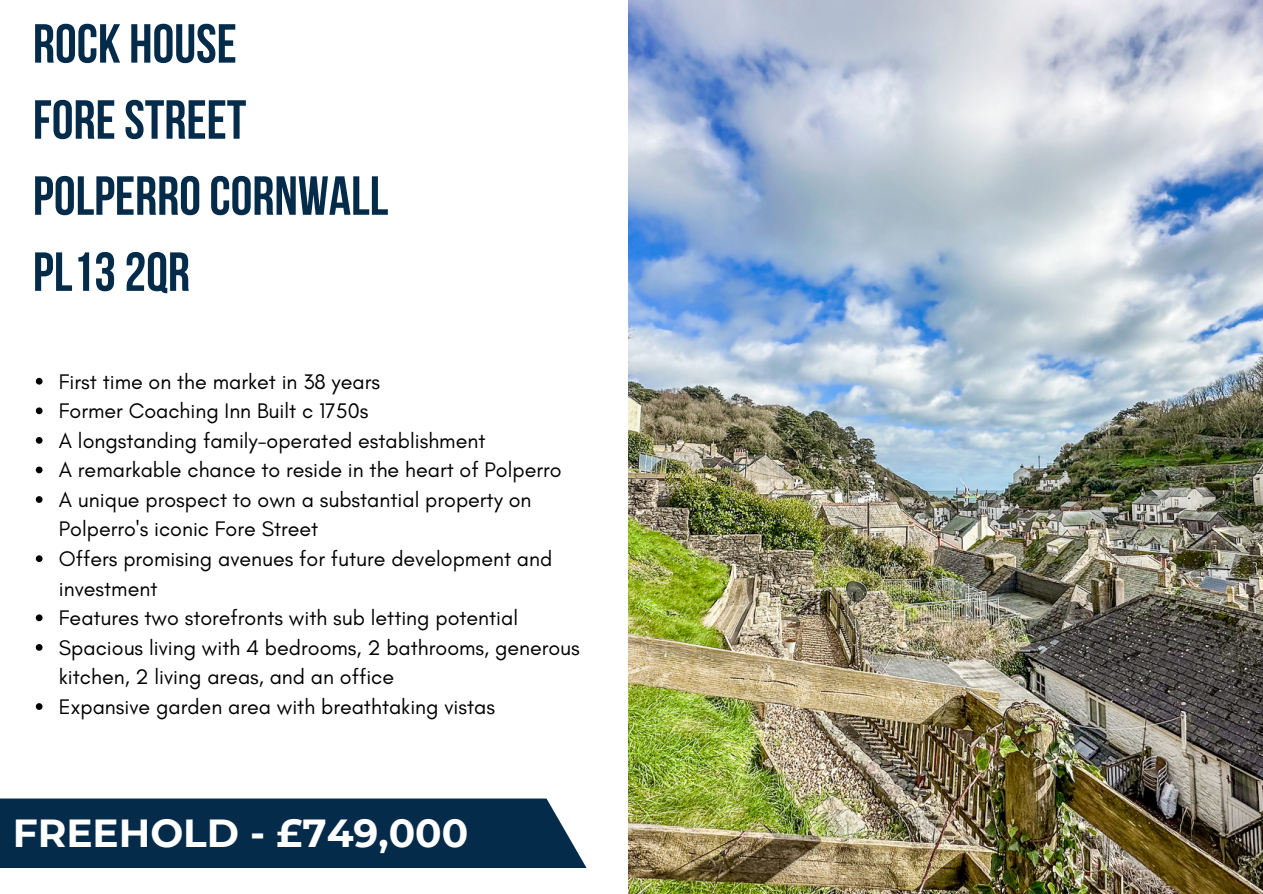
<style>
.page{position:relative;width:1263px;height:894px;background:#fff}
.page>*{position:absolute;margin:0;border:0;box-sizing:border-box;transform-origin:0 0}
.t1{font:700 54.9px/76.1px "Bebas Neue";color:#052b4b}
.t2{font:700 39px "Montserrat";color:#fff}
.t3{font:21.45px/29.5px "Glacial Indifference";color:#000}
</style>
<div class="page">
<img style="left:629px;top:0;width:634px;height:893px">
<svg style="left:36px;top:378px;width:7px;height:6px"></svg>
<svg style="left:36px;top:407px;width:7px;height:7px"></svg>
<svg style="left:36px;top:437px;width:7px;height:6px"></svg>
<svg style="left:36px;top:466px;width:7px;height:7px"></svg>
<svg style="left:36px;top:496px;width:7px;height:6px"></svg>
<svg style="left:36px;top:555px;width:7px;height:7px"></svg>
<svg style="left:36px;top:614px;width:7px;height:7px"></svg>
<svg style="left:36px;top:644px;width:7px;height:6px"></svg>
<svg style="left:36px;top:703px;width:7px;height:6px"></svg>
<div style="left:0;top:798px;width:586px;height:69px;background:#052b4b"></div>
<p class="t1" style="left:33px;top:11px;width:357px">ROCK HOUSE<br>FORESTREET<br>POLPERROCORNWALL<br>PL132QR</p>
<p class="t3" style="left:59px;top:366px;width:323px">First time on the market in 38 years</p>
<p class="t3" style="left:59px;top:396px;width:311px">Former Coaching Inn Built c 1750s</p>
<p class="t3" style="left:59px;top:425px;width:428px">A longstanding family-operated establishment</p>
<p class="t3" style="left:59px;top:455px;width:504px">A remarkable chance to reside in the heart of Polperro</p>
<p class="t3" style="left:59px;top:484px;width:474px">A unique prospect to own a substantial property on<br>Polperro's iconic Fore Street</p>
<p class="t3" style="left:59px;top:543px;width:495px">Offers promising avenues for future development and investment</p>
<p class="t3" style="left:59px;top:602px;width:461px">Features two storefronts with sub letting potential</p>
<p class="t3" style="left:59px;top:632px;width:522px">Spacious living with 4 bedrooms, 2 bathrooms, generous kitchen, 2 living areas, and an office</p>
<h2 class="t3" style="left:59px;top:691px;width:438px">Expansive garden area with breathtaking vistas</h2>
<p class="t2" style="left:13px;top:809px;width:457px">FREEHOLD - £749,000</p>
</div>
